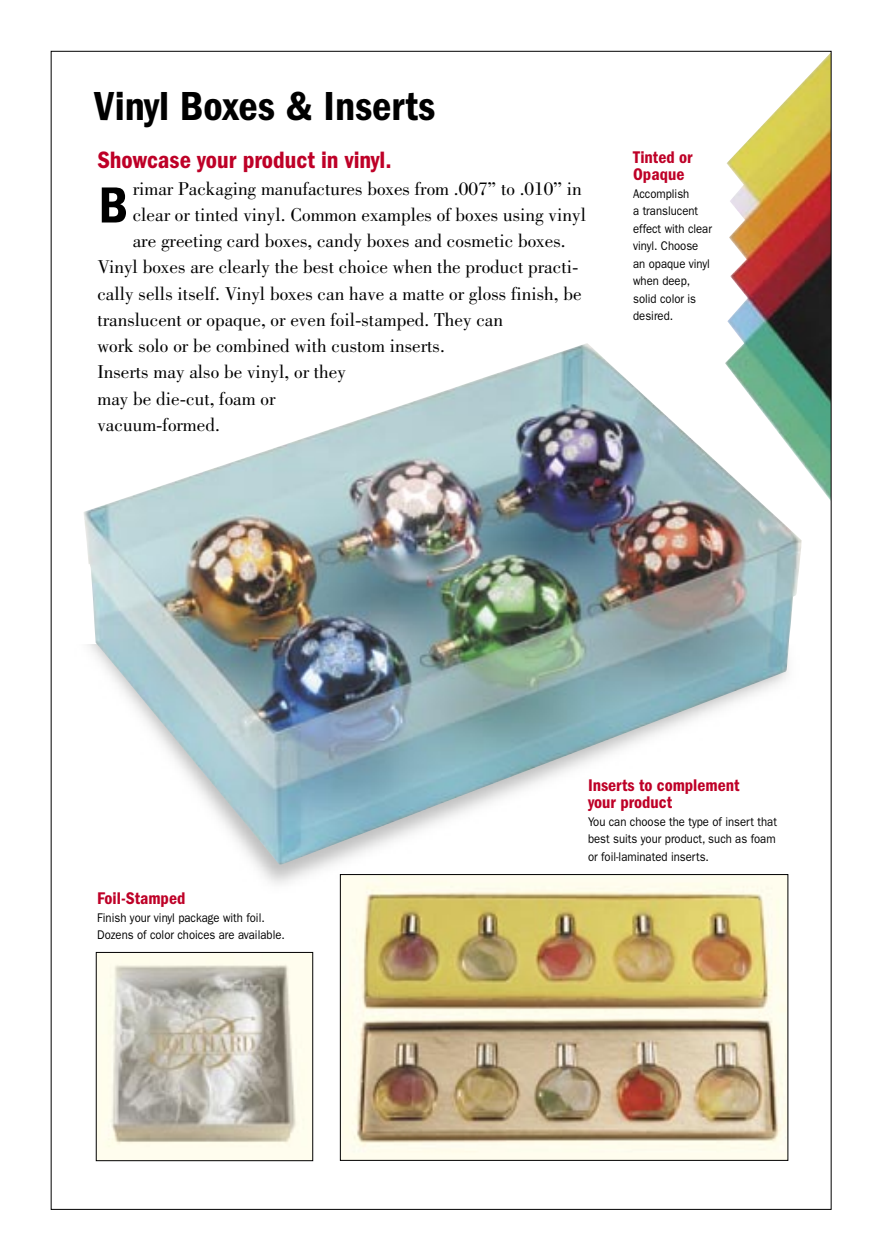
<style>
.page{position:relative;width:882px;height:1260px;background:#fff}
.page>*{position:absolute;margin:0;border:0;box-sizing:border-box;transform-origin:0 0}
.t1{font:600 condensed 52.5px "Franklin Gothic LT";color:#000}
.frank_page_head{font:600 condensed 42px "Franklin Gothic LT";color:#000}
.frank_red_subhead{font:600 condensed 24.5px "Franklin Gothic LT";color:#be0027}
.bodoni_catergory_body{font:19.25px "Bodoni";color:#000}
.cap_head_frank{font:600 condensed 17.5px/17.5px "Franklin Gothic LT";color:#be0027}
.Frank_caption{font:12.6px/17.5px "Franklin Gothic LT";color:#000;scale:.9 1}
</style>
<div class="page">
<img style="left:726px;top:53px;width:104px;height:447px">
<img style="left:84px;top:343px;width:718px;height:522px">
<img style="left:342px;top:876px;width:444px;height:283px">
<div style="left:340px;top:874px;width:448px;height:287px;border:1px solid #000"></div>
<img style="left:98px;top:954px;width:212px;height:205px">
<div style="left:96px;top:952px;width:217px;height:209px;border:1px solid #000"></div>
<p class="frank_page_head" style="left:94px;top:82px;width:342px">Vinyl Boxes &amp; Inserts</p>
<p class="frank_red_subhead" style="left:97px;top:146px;width:296px">Showcase your product in vinyl.</p>
<p class="bodoni_catergory_body" style="left:133px;top:178px;width:451px">rimar Packaging manufactures boxes from .007’’ to .010’’ in</p>
<p class="bodoni_catergory_body" style="left:133px;top:204px;width:455px">clear or tinted vinyl. Common examples of boxes using vinyl</p>
<p class="bodoni_catergory_body" style="left:133px;top:230px;width:434px">are greeting card boxes, candy boxes and cosmetic boxes.</p>
<p class="bodoni_catergory_body" style="left:97px;top:256px;width:482px">Vinyl boxes are clearly the best choice when the product practi-</p>
<p class="bodoni_catergory_body" style="left:97px;top:283px;width:486px">cally sells itself. Vinyl boxes can have a matte or gloss finish, be</p>
<p class="bodoni_catergory_body" style="left:97px;top:309px;width:407px">translucent or opaque, or even foil-stamped. They can</p>
<p class="bodoni_catergory_body" style="left:97px;top:335px;width:349px">work solo or be combined with custom inserts.</p>
<p class="bodoni_catergory_body" style="left:97px;top:361px;width:250px">Inserts may also be vinyl, or they</p>
<p class="bodoni_catergory_body" style="left:97px;top:388px;width:179px">may be die-cut, foam or</p>
<p class="bodoni_catergory_body" style="left:97px;top:414px;width:124px">vacuum-formed.</p>
<p class="t1" style="left:98px;top:175px;width:31px">B</p>
<p class="cap_head_frank" style="left:633px;top:148px;width:61px">Tinted or<br>Opaque</p>
<p class="Frank_caption" style="left:633px;top:185px;width:89px">Accomplish<br>a translucent effect with clear vinyl. Choose an opaque vinyl when deep, solid color is desired.</p>
<p class="cap_head_frank" style="left:97px;top:890px;width:90px">Foil-Stamped</p>
<p class="Frank_caption" style="left:97px;top:909px;width:188px">Finish your vinyl package with foil.</p>
<p class="Frank_caption" style="left:97px;top:927px;width:210px">Dozens of color choices are available.</p>
<p class="cap_head_frank" style="left:588px;top:776px;width:153px">Inserts to complement</p>
<p class="cap_head_frank" style="left:588px;top:794px;width:86px">your product</p>
<p class="Frank_caption" style="left:588px;top:813px;width:212px;text-align:justify">You can choose the type of insert that best suits your product, such as foam or foil-laminated inserts.</p>
</div>
